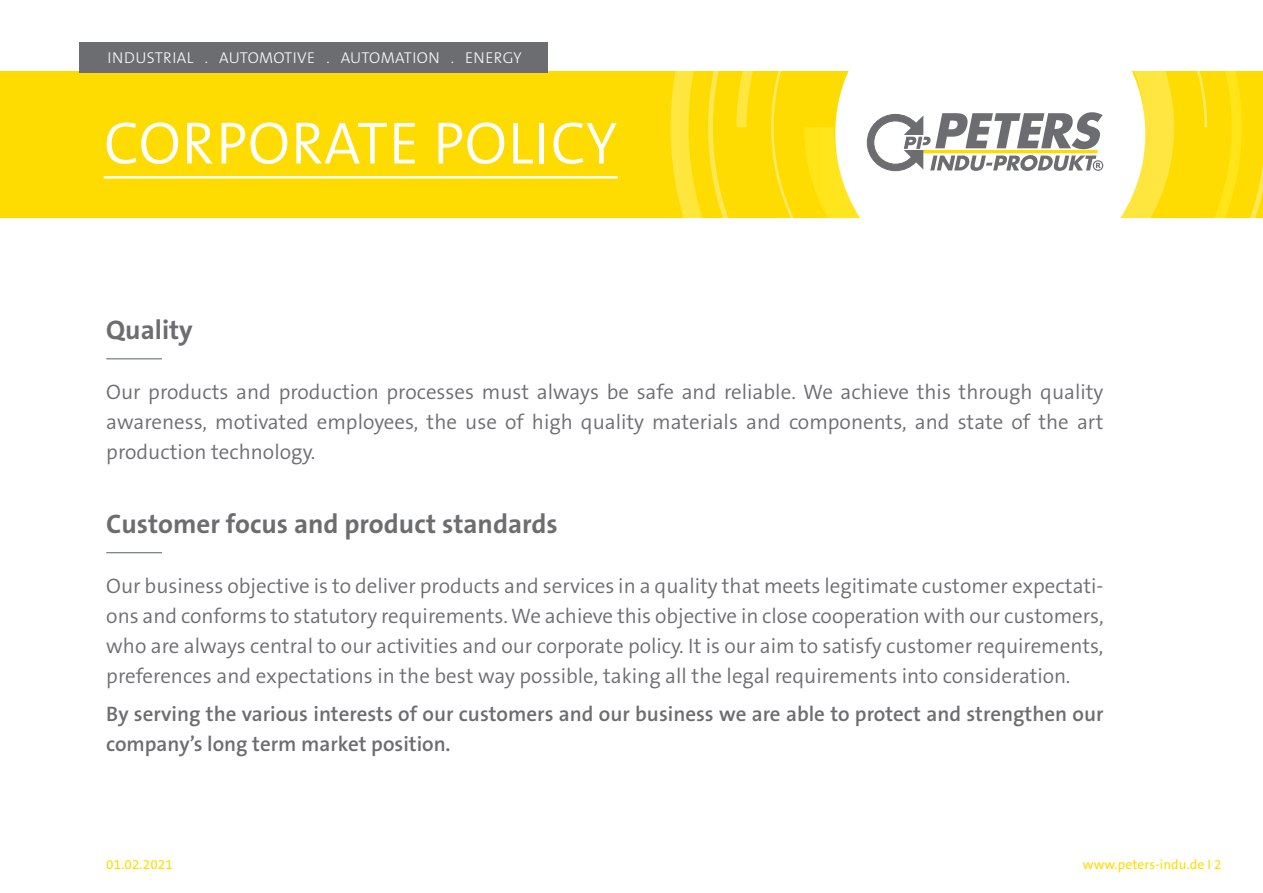
<style>
.page{position:relative;width:1263px;height:893px;background:#fff}
.page>*{position:absolute;margin:0;border:0;box-sizing:border-box;transform-origin:0 0}
.t1{font:300 60px "The Sans B W4";letter-spacing:.015em;color:#fff}
.t2{font:700 27px "The Sans B W7";color:#6c6d70}
.t3{font:300 21px/30px "The Sans B W4";color:#6c6d70;text-align:justify}
.t4{font:600 21px/30px "The Sans B W6";color:#6c6d70}
.t5{font:300 15.75px "The Sans B W3";letter-spacing:.02em;color:#fff}
.t6{font:13.5px "The Sans B W5 Plain";letter-spacing:.01em;color:#ffdc01}
</style>
<div class="page">
<div style="left:0;top:71px;width:1263px;height:146px;background:#ffdc01"></div>
<div style="left:79px;top:42px;width:468px;height:30px;background:#6c6d70"></div>
<svg style="left:670px;top:71px;width:593px;height:146px"></svg>
<hr style="left:104px;top:176px;width:514px;height:3px;background:#fff">
<hr style="left:106px;top:358px;width:56px;height:1px;background:#576065">
<hr style="left:106px;top:552px;width:56px;height:1px;background:#576065">
<p class="t5" style="left:108px;top:47px;width:416px">INDUSTRIAL . AUTOMOTIVE . AUTOMATION . ENERGY</p>
<h1 class="t1" style="left:104px;top:105px;width:515px">CORPORATE POLICY</h1>
<p class="t2" style="left:106px;top:312px;width:88px">Quality</p>
<p class="t3" style="left:106px;top:377px;width:999px">Our products and production processes must always be safe and reliable. We achieve this through quality awareness, motivated employees, the use of high quality materials and components, and state of the art production technology.</p>
<p class="t2" style="left:106px;top:506px;width:453px">Customer focus and product standards</p>
<p class="t3" style="left:106px;top:571px;width:999px">Our business objective is to deliver products and services in a quality that meets legitimate customer expectati&shy;ons and conforms to statutory requirements. We achieve this objective in close cooperation with our customers, who are always central to our activities and our corporate policy. It is our aim to satisfy customer requirements, preferences and expectations in the best way possible, taking all the legal requirements into consideration.</p>
<p class="t4" style="left:106px;top:699px;width:999px">By serving the various interests of our customers and our business we are able to protect and strengthen our company’s long term market position.</p>
<p class="t6" style="left:106px;top:856px;width:68px">01.02.2021</p>
<p class="t6" style="left:1083px;top:856px;width:141px">www.peters-indu.de I 2</p>
</div>
